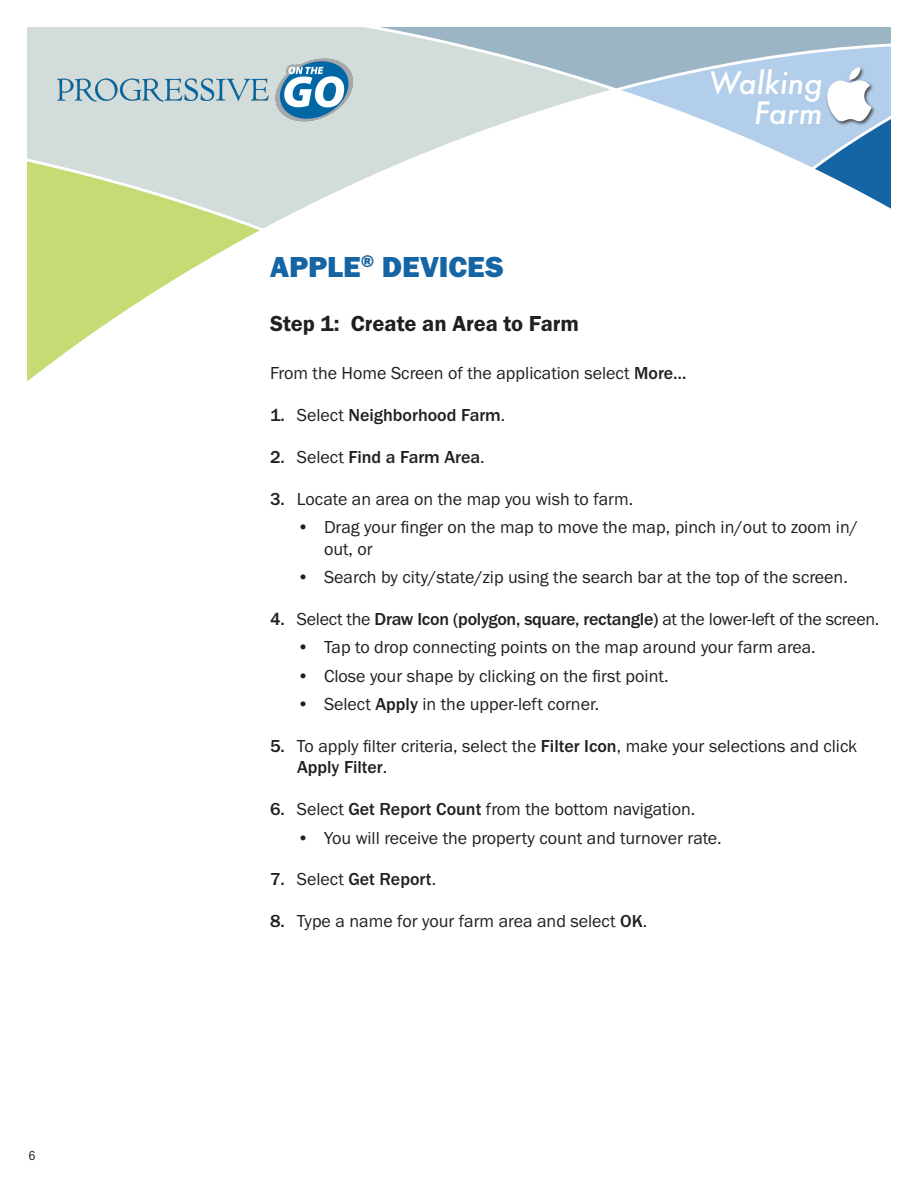
<style>
.page{position:relative;width:918px;height:1188px;background:#fff}
.page>*{position:absolute;margin:0;border:0;box-sizing:border-box;transform-origin:0 0}
.t1{font:30px "Franklin Gothic URW Hea";color:#1565a5}
.t2{font:italic 500 30px "Futura";color:#fff}
.t3{font:22.5px "Franklin Gothic URW Dem";letter-spacing:-.005em;color:#231f20}
.t4{font:18px/21.6px "Franklin Gothic URW Boo";color:#231f20}
.t5{font:500 18px "Franklin Gothic URW";letter-spacing:-.01em;color:#231f20}
.t6{font:13.5px "Franklin Gothic URW Con Boo";color:#231f20}
.s1{font-family:"Franklin Gothic URW";font-weight:500}
.s2{font-family:"Franklin Gothic URW Boo";font-weight:400}
</style>
<div class="page">
<svg style="left:27px;top:27px;width:352px;height:202px;background:#d6dfdf"></svg>
<svg style="left:27px;top:161px;width:233px;height:221px"></svg>
<img style="left:45px;top:49px;width:319px;height:81px">
<svg style="left:379px;top:27px;width:512px;height:182px"></svg>
<p class="t6" style="left:28px;top:1147px;width:8px">6</p>
<p class="t2" style="left:709px;top:63px;width:115px">Walking</p>
<p class="t2" style="left:754px;top:93px;width:70px">Farm</p>
<p class="t1" style="left:270px;top:247px;width:235px">APPLE<sup>®</sup> DEVICES</p>
<p class="t3" style="left:270px;top:309px;width:311px">Step 1: Create an Area to Farm</p>
<p class="t4" style="left:270px;top:362px;width:418px">From the Home Screen of the application select <span class="s1">More…</span></p>
<p class="t5" style="left:270px;top:404px;width:237px">1. <span class="s2">Select</span> Neighborhood Farm<span class="s2">.</span></p>
<p class="t5" style="left:270px;top:446px;width:216px">2. <span class="s2">Select</span> Find a Farm Area<span class="s2">.</span></p>
<p class="t4" style="left:270px;top:488px;width:365px"><span class="s1">3.</span> Locate an area on the map you wish to farm.</p>
<p class="t4" style="left:324px;top:516px;width:536px;text-indent:-27px">• Drag your finger on the map to move the map, pinch in/out to zoom in/ out, or</p>
<p class="t4" style="left:297px;top:566px;width:552px">• Search by city/state/zip using the search bar at the top of the screen.</p>
<p class="t5" style="left:270px;top:608px;width:611px">4. <span class="s2">Select the</span> Draw Icon (polygon, square, rectangle) <span class="s2">at the lower-left of the screen.</span></p>
<p class="t4" style="left:297px;top:636px;width:520px">• Tap to drop connecting points on the map around your farm area.</p>
<p class="t4" style="left:297px;top:664px;width:373px">• Close your shape by clicking on the first point.</p>
<p class="t4" style="left:297px;top:693px;width:304px">• Select <span class="s1">Apply</span> in the upper-left corner.</p>
<p class="t4" style="left:297px;top:735px;width:562px;text-indent:-27px"><span class="s1">5.</span> To apply filter criteria, select the <span class="s1">Filter Icon</span>, make your selections and click<br><span class="s1">Apply Filter</span>.</p>
<p class="t4" style="left:270px;top:798px;width:427px"><span class="s1">6.</span> Select <span class="s1">Get Report Count</span> from the bottom navigation.</p>
<p class="t4" style="left:297px;top:826px;width:426px">• You will receive the property count and turnover rate.</p>
<p class="t5" style="left:270px;top:868px;width:168px">7. <span class="s2">Select</span> Get Report<span class="s2">.</span></p>
<p class="t4" style="left:270px;top:910px;width:379px"><span class="s1">8.</span> Type a name for your farm area and select <span class="s1">OK</span>.</p>
</div>
